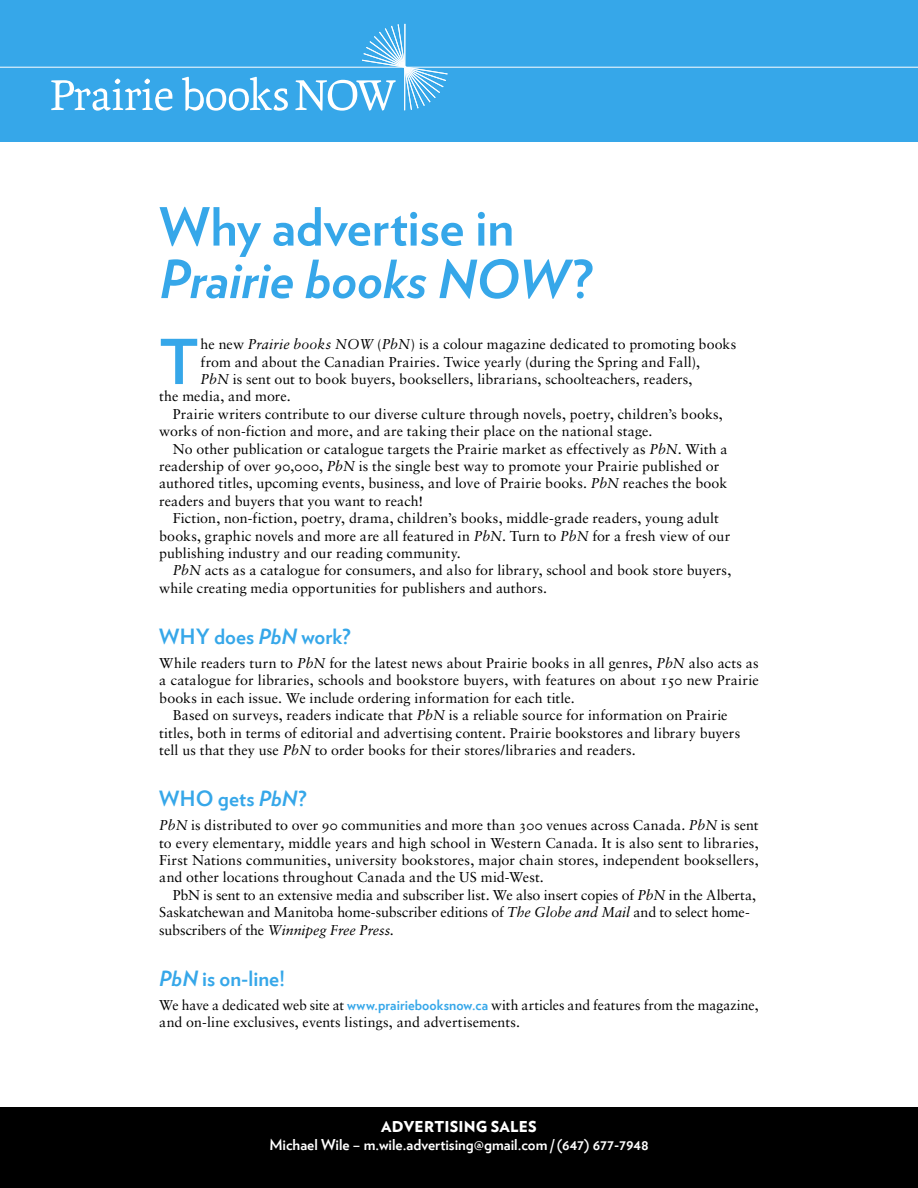
<style>
.page{position:relative;width:918px;height:1188px;background:#fff}
.page>*{position:absolute;margin:0;border:0;box-sizing:border-box;transform-origin:0 0}
.t1{font:700 61.8px "Verlag";color:#36a7e9}
.t2{font:700 52.5px/52.5px "Verlag";letter-spacing:-.005em;color:#36a7e9}
.t3{font:700 21px "Verlag";letter-spacing:.005em;color:#36a7e9}
.t4{font:700 15px "Verlag";color:#fff}
.t5{font:900 15px "Verlag";letter-spacing:.015em;color:#fff}
.t6{font:14.25px/17.4px "Sabon LT Std";letter-spacing:.005em;color:#000}
.s1{font-style:italic}
.s2{font-family:"Verlag";font-weight:700;color:#36a7e9}
</style>
<div class="page">
<div style="left:0;top:0;width:918px;height:141px;background:#36a7e9"></div>
<hr style="left:0;top:67px;width:918px;height:1px;background:#fff">
<svg style="left:51px;top:79px;width:121px;height:32px"></svg>
<svg style="left:182px;top:77px;width:106px;height:34px"></svg>
<svg style="left:295px;top:24px;width:153px;height:87px"></svg>
<div style="left:0;top:1107px;width:918px;height:81px;background:#000"></div>
<h2 class="t2" style="left:159px;top:198px;width:436px">Why advertise in<br><span class="s1">Prairie books NOW</span>?</h2>
<h1 class="t1" style="left:159px;top:313px;width:41px">T</h1>
<p class="t6" style="left:201px;top:335px;width:537px">he new <span class="s1">Prairie books NOW</span> (<span class="s1">PbN</span>) is a colour magazine dedicated to promoting books</p>
<p class="t6" style="left:201px;top:353px;width:501px">from and about the Canadian Prairies. Twice yearly (during the Spring and Fall),</p>
<p class="t6" style="left:201px;top:370px;width:493px"><span class="s1">PbN</span> is sent out to book buyers, booksellers, librarians, schoolteachers, readers,</p>
<p class="t6" style="left:159px;top:388px;width:133px">the media, and more.</p>
<p class="t6" style="left:173px;top:405px;width:552px">Prairie writers contribute to our diverse culture through novels, poetry, children’s books,</p>
<p class="t6" style="left:159px;top:422px;width:495px">works of non-fiction and more, and are taking their place on the national stage.</p>
<p class="t6" style="left:173px;top:440px;width:556px">No other publication or catalogue targets the Prairie market as effectively as <span class="s1">PbN</span>. With a</p>
<p class="t6" style="left:159px;top:457px;width:562px">readership of over 90,000, <span class="s1">PbN</span> is the single best way to promote your Prairie published or</p>
<p class="t6" style="left:159px;top:475px;width:570px">authored titles, upcoming events, business, and love of Prairie books. <span class="s1">PbN</span> reaches the book</p>
<p class="t6" style="left:159px;top:492px;width:266px">readers and buyers that you want to reach!</p>
<p class="t6" style="left:173px;top:509px;width:548px">Fiction, non-fiction, poetry, drama, children’s books, middle-grade readers, young adult</p>
<p class="t6" style="left:159px;top:527px;width:573px">books, graphic novels and more are all featured in <span class="s1">PbN</span>. Turn to <span class="s1">PbN</span> for a fresh view of our</p>
<p class="t6" style="left:159px;top:544px;width:303px">publishing industry and our reading community.</p>
<p class="t6" style="left:173px;top:562px;width:560px"><span class="s1">PbN</span> acts as a catalogue for consumers, and also for library, school and book store buyers,</p>
<p class="t6" style="left:159px;top:579px;width:389px">while creating media opportunities for publishers and authors.</p>
<h3 class="t3" style="left:159px;top:620px;width:193px">WHY does <span class="s1">PbN</span> work?</h3>
<p class="t6" style="left:159px;top:654px;width:601px">While readers turn to <span class="s1">PbN</span> for the latest news about Prairie books in all genres, <span class="s1">PbN</span> also acts as</p>
<p class="t6" style="left:159px;top:672px;width:601px">a catalogue for libraries, schools and bookstore buyers, with features on about 150 new Prairie</p>
<p class="t6" style="left:159px;top:689px;width:417px">books in each issue. We include ordering information for each title.</p>
<p class="t6" style="left:173px;top:706px;width:556px">Based on surveys, readers indicate that <span class="s1">PbN</span> is a reliable source for information on Prairie</p>
<p class="t6" style="left:159px;top:724px;width:582px">titles, both in terms of editorial and advertising content. Prairie bookstores and library buyers</p>
<p class="t6" style="left:159px;top:741px;width:478px">tell us that they use <span class="s1">PbN</span> to order books for their stores/libraries and readers.</p>
<h3 class="t3" style="left:159px;top:782px;width:149px">WHO gets <span class="s1">PbN</span>?</h3>
<p class="t6" style="left:159px;top:816px;width:601px;text-align:justify"><span class="s1">PbN</span> is distributed to over 90 communities and more than 300 venues across Canada. <span class="s1">PbN</span> is sent to every elementary, middle years and high school in Western Canada. It is also sent to libraries, First Nations communities, university bookstores, major chain stores, independent booksellers, and other locations throughout Canada and the US mid-West.</p>
<p class="t6" style="left:159px;top:886px;width:598px;text-indent:13px">PbN is sent to an extensive media and subscriber list. We also insert copies of <span class="s1">PbN</span> in the Alberta,<br>Saskatchewan and Manitoba home-subscriber editions of <span class="s1">The Globe and Mail</span> and to select home&shy;subscribers of the <span class="s1">Winnipeg Free Press</span>.</p>
<h3 class="t3" style="left:159px;top:961px;width:127px"><span class="s1">PbN</span> is on-line!</h3>
<p class="t6" style="left:159px;top:996px;width:601px">We have a dedicated web site at <span class="s2">www.prairiebooksnow.ca</span> with articles and features from the magazine, and on-line exclusives, events listings, and advertisements.</p>
<p class="t5" style="left:381px;top:1115px;width:157px">ADVERTISING SALES</p>
<p class="t4" style="left:269px;top:1133px;width:381px">Michael Wile – m.wile.advertising@gmail.com / (647) 677-7948</p>
</div>
